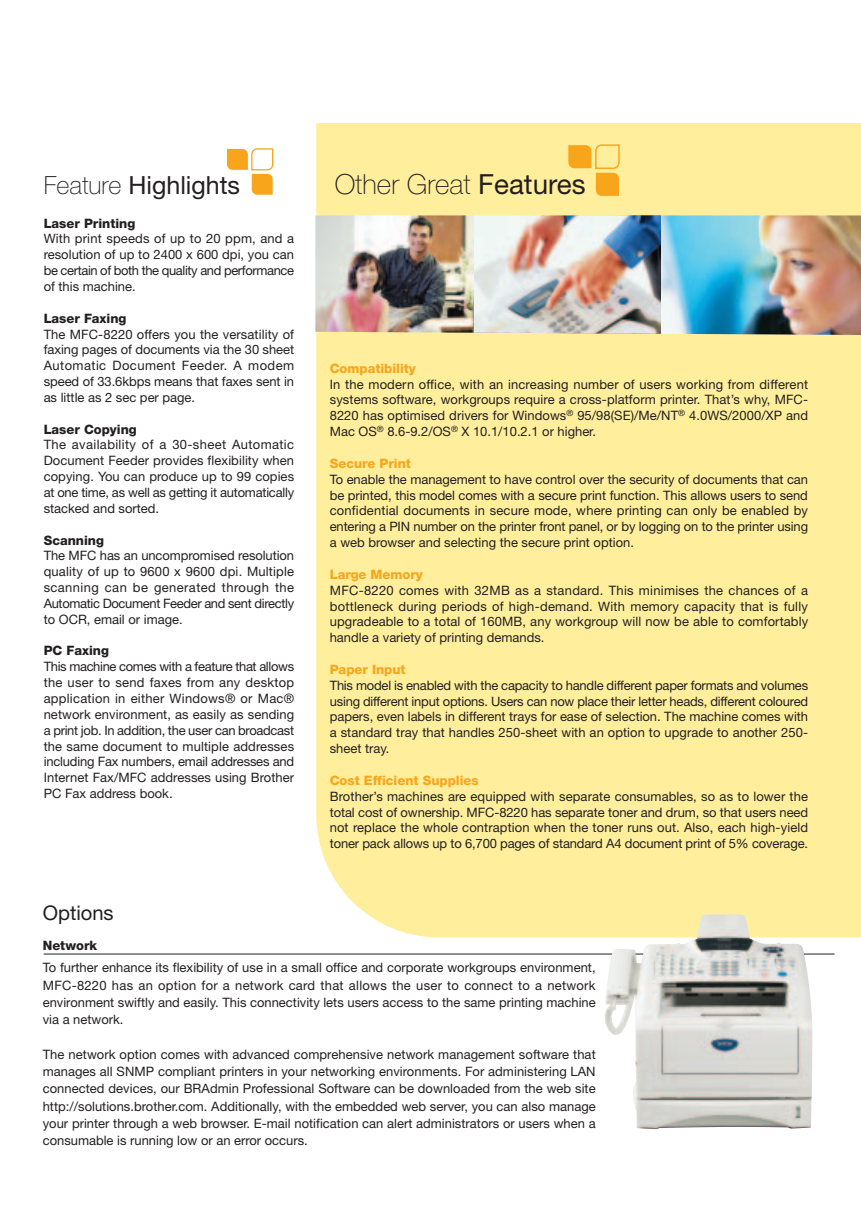
<style>
.page{position:relative;width:861px;height:1210px;background:#fff}
.page>*{position:absolute;margin:0;border:0;box-sizing:border-box;transform-origin:0 0}
.t1{font:100 27.75px "Helvetica Neue";color:#231f20}
.t2{font:25.05px "Helvetica Neue";color:#231f20}
.t3{font:20.1px "Helvetica Neue";color:#231f20}
.t4{font:12.9px/15.9px "Helvetica Neue";color:#231f20;text-align:justify}
.t5{font:800 12.9px "Helvetica Neue";color:#f9a51b}
.t6{font:800 12.9px "Helvetica Neue";color:#231f20}
.s1{font-weight:100}
.s2{font-weight:400}
</style>
<div class="page">
<div style="left:316px;top:123px;width:545px;height:814px;background:#ffef9d"></div>
<svg style="left:568px;top:144px;width:52px;height:52px;background:#fcce64"></svg>
<img style="left:315px;top:215px;width:159px;height:120px">
<img style="left:661px;top:215px;width:200px;height:120px">
<img style="left:474px;top:215px;width:187px;height:120px">
<hr style="left:44px;top:953px;width:791px;height:1px;background:#231f20">
<svg style="left:227px;top:148px;width:47px;height:47px"></svg>
<img style="left:605px;top:914px;width:207px;height:215px">
<h2 class="t2" style="left:44px;top:176px;width:198px"><span class="s1">Feature</span> Highlights</h2>
<p class="t6" style="left:44px;top:218px;width:93px">Laser Printing</p>
<p class="t4" style="left:44px;top:232px;width:252px">With print speeds of up to 20 ppm, and a resolution of up to 2400 x 600 dpi, you can be certain of both the quality and performance of this machine.</p>
<p class="t6" style="left:44px;top:313px;width:84px">Laser Faxing</p>
<p class="t4" style="left:44px;top:327px;width:252px">The MFC-8220 offers you the versatility of faxing pages of documents via the 30 sheet Automatic Document Feeder. A modem speed of 33.6kbps means that faxes sent in as little as 2 sec per page.</p>
<p class="t6" style="left:44px;top:424px;width:95px">Laser Copying</p>
<p class="t4" style="left:44px;top:438px;width:252px">The availability of a 30-sheet Automatic Document Feeder provides flexibility when copying. You can produce up to 99 copies at one time, as well as getting it automatically stacked and sorted.</p>
<p class="t6" style="left:44px;top:535px;width:62px">Scanning</p>
<p class="t4" style="left:44px;top:549px;width:252px">The MFC has an uncompromised resolution quality of up to 9600 x 9600 dpi. Multiple scanning can be generated through the Automatic Document Feeder and sent directly to OCR, email or image.</p>
<p class="t6" style="left:44px;top:646px;width:67px">PC Faxing</p>
<p class="t4" style="left:44px;top:660px;width:252px">This machine comes with a feature that allows the user to send faxes from any desktop application in either Windows® or Mac® network environment, as easily as sending a print job. In addition, the user can broadcast the same document to multiple addresses including Fax numbers, email addresses and Internet Fax/MFC addresses using Brother PC Fax address book.</p>
<h1 class="t1" style="left:335px;top:174px;width:252px">Other Great <span class="s2">Features</span></h1>
<p class="t5" style="left:330px;top:363px;width:88px">Compatibility</p>
<p class="t4" style="left:330px;top:377px;width:480px">In the modern office, with an increasing number of users working from different systems software, workgroups require a cross-platform printer. That’s why, MFC-8220 has optimised drivers for Windows<sup>®</sup> 95/98(SE)/Me/NT<sup>®</sup> 4.0WS/2000/XP and Mac OS<sup>®</sup> 8.6-9.2/OS<sup>®</sup> X 10.1/10.2.1 or higher.</p>
<p class="t5" style="left:330px;top:458px;width:83px">Secure Print</p>
<p class="t4" style="left:330px;top:472px;width:480px">To enable the management to have control over the security of documents that can be printed, this model comes with a secure print function. This allows users to send confidential documents in secure mode, where printing can only be enabled by entering a PIN number on the printer front panel, or by logging on to the printer using a web browser and selecting the secure print option.</p>
<p class="t5" style="left:330px;top:569px;width:95px">Large Memory</p>
<p class="t4" style="left:330px;top:583px;width:480px">MFC-8220 comes with 32MB as a standard. This minimises the chances of a bottleneck during periods of high-demand. With memory capacity that is fully upgradeable to a total of 160MB, any workgroup will now be able to comfortably handle a variety of printing demands.</p>
<p class="t5" style="left:330px;top:664px;width:77px">Paper Input</p>
<p class="t4" style="left:330px;top:678px;width:480px">This model is enabled with the capacity to handle different paper formats and volumes using different input options. Users can now place their letter heads, different coloured papers, even labels in different trays for ease of selection. The machine comes with a standard tray that handles 250-sheet with an option to upgrade to another 250- sheet tray.</p>
<p class="t5" style="left:330px;top:775px;width:150px">Cost Efficient Supplies</p>
<p class="t4" style="left:330px;top:789px;width:480px">Brother’s machines are equipped with separate consumables, so as to lower the total cost of ownership. MFC-8220 has separate toner and drum, so that users need not replace the whole contraption when the toner runs out. Also, each high-yield toner pack allows up to 6,700 pages of standard A4 document print of 5% coverage.</p>
<h3 class="t3" style="left:43px;top:906px;width:72px">Options</h3>
<p class="t6" style="left:43px;top:940px;width:56px">Network</p>
<p class="t4" style="left:43px;top:960px;width:554px;line-height:17.2px">To further enhance its flexibility of use in a small office and corporate workgroups environment, MFC-8220 has an option for a network card that allows the user to connect to a network environment swiftly and easily. This connectivity lets users access to the same printing machine via a network.</p>
<p class="t4" style="left:43px;top:1046px;width:554px;line-height:17.2px">The network option comes with advanced comprehensive network management software that manages all SNMP compliant printers in your networking environments. For administering LAN connected devices, our BRAdmin Professional Software can be downloaded from the web site http://solutions.brother.com. Additionally, with the embedded web server, you can also manage your printer through a web browser. E-mail notification can alert administrators or users when a consumable is running low or an error occurs.</p>
</div>
